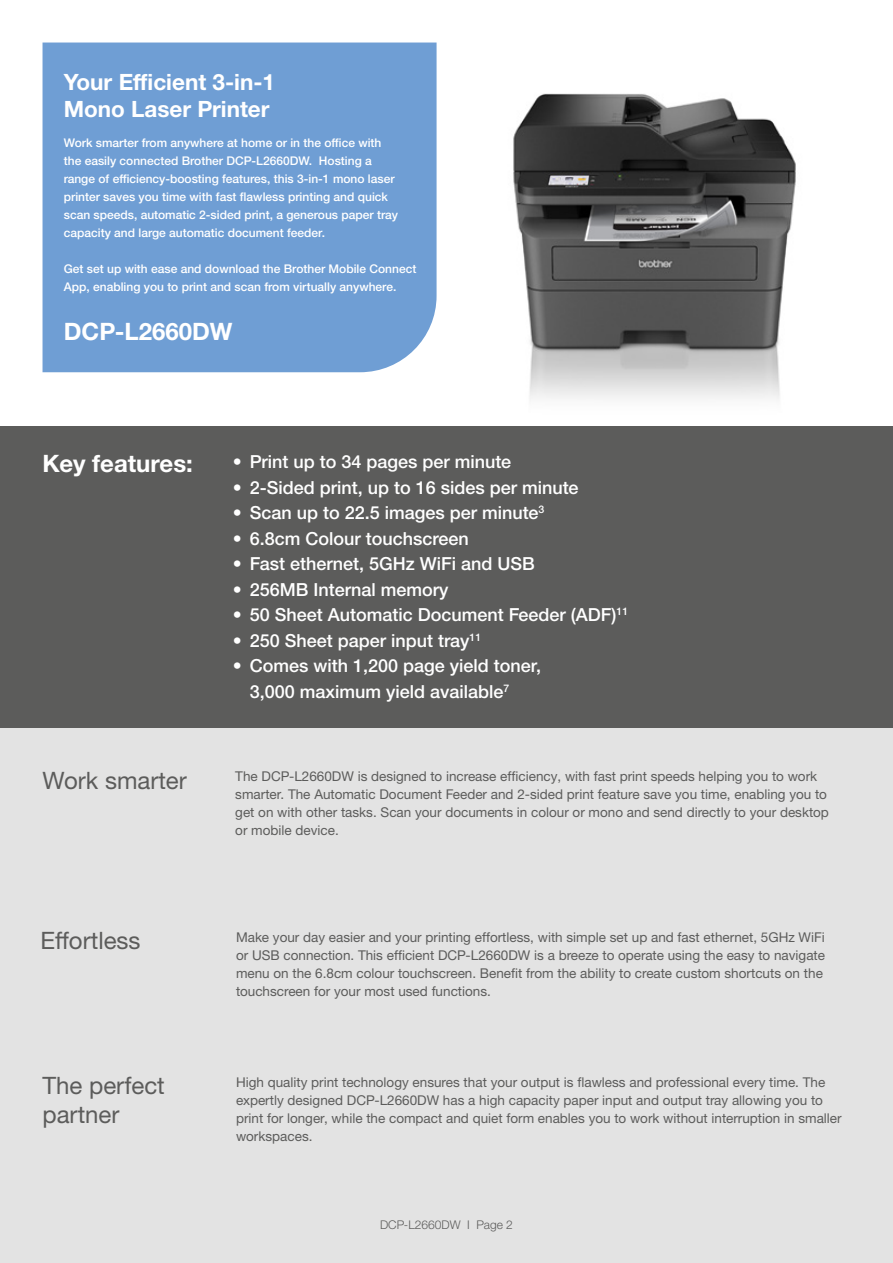
<style>
.page{position:relative;width:893px;height:1263px;background:#fff}
.page>*{position:absolute;margin:0;border:0;box-sizing:border-box;transform-origin:0 0}
.t1{font:24px/28.5px "Helvetica Neue LTW1 G";color:#5c5c5b}
.t2{font:700 24px "Helvetica Neue LTW1 G";color:#fff}
.t3{font:700 22.5px/27px "Helvetica Neue LTW1 G";color:#fff}
.t4{font:500 18px/25.5px "Helvetica Neue LTW1 G";color:#fff}
.t5{font:13.5px/18px "Helvetica Neue LTW1 G";color:#5c5c5b}
.t6{font:500 12px/18px "Helvetica Neue LTW1 G";color:#fff}
.t7{font:300 12px "Helvetica Neue LTW1 G";color:#5c5c5b}
</style>
<div class="page">
<div style="left:0;top:728px;width:893px;height:535px;background:#e3e3e3"></div>
<img style="left:513px;top:93px;width:283px;height:307px">
<div style="left:43px;top:43px;width:394px;height:329px;background:#6f9ed4"></div>
<div style="left:0;top:426px;width:893px;height:302px;background:#5c5c5b"></div>
<h2 class="t3" style="left:64px;top:69px;width:213px">Your Efficient 3-in-1<br>Mono Laser Printer</h2>
<p class="t6" style="left:64px;top:134px;width:336px">Work smarter from anywhere at home or in the office with the easily connected Brother DCP-L2660DW. Hosting a range of efficiency-boosting features, this 3-in-1 mono laser printer saves you time with fast flawless printing and quick scan speeds, automatic 2-sided print, a generous paper tray capacity and large automatic document feeder.</p>
<p class="t6" style="left:64px;top:260px;width:354px">Get set up with ease and download the Brother Mobile Connect<br>App, enabling you to print and scan from virtually anywhere.</p>
<h1 class="t2" style="left:64px;top:317px;width:170px">DCP-L2660DW</h1>
<h1 class="t2" style="left:43px;top:449px;width:152px">Key features:</h1>
<h3 class="t4" style="left:233px;top:449px;width:280px">• Print up to 34 pages per minute</h3>
<h3 class="t4" style="left:233px;top:474px;width:347px">• 2-Sided print, up to 16 sides per minute</h3>
<h3 class="t4" style="left:233px;top:500px;width:313px">• Scan up to 22.5 images per minute<sup>3</sup></h3>
<h3 class="t4" style="left:233px;top:525px;width:238px">• 6.8cm Colour touchscreen</h3>
<h3 class="t4" style="left:233px;top:551px;width:304px">• Fast ethernet, 5GHz WiFi and USB</h3>
<h3 class="t4" style="left:233px;top:576px;width:217px">• 256MB Internal memory</h3>
<h3 class="t4" style="left:233px;top:602px;width:397px">• 50 Sheet Automatic Document Feeder (ADF)<sup>11</sup></h3>
<h3 class="t4" style="left:233px;top:627px;width:250px">• 250 Sheet paper input tray<sup>11</sup></h3>
<h3 class="t4" style="left:250px;top:653px;width:293px;text-indent:-17px">• Comes with 1,200 page yield toner,<br>3,000 maximum yield available<sup>7</sup></h3>
<h1 class="t1" style="left:43px;top:766px;width:146px">Work smarter</h1>
<h1 class="t1" style="left:40px;top:926px;width:102px">Effortless</h1>
<p class="t5" style="left:235px;top:767px;width:595px">The DCP-L2660DW is designed to increase efficiency, with fast print speeds helping you to work smarter. The Automatic Document Feeder and 2-sided print feature save you time, enabling you to get on with other tasks. Scan your documents in colour or mono and send directly to your desktop or mobile device.</p>
<p class="t5" style="left:236px;top:928px;width:590px">Make your day easier and your printing effortless, with simple set up and fast ethernet, 5GHz WiFi or USB connection. This efficient DCP-L2660DW is a breeze to operate using the easy to navigate menu on the 6.8cm colour touchscreen. Benefit from the ability to create custom shortcuts on the touchscreen for your most used functions.</p>
<h1 class="t1" style="left:43px;top:1071px;width:124px">The perfect partner</h1>
<p class="t5" style="left:236px;top:1073px;width:607px">High quality print technology ensures that your output is flawless and professional every time. The expertly designed DCP-L2660DW has a high capacity paper input and output tray allowing you to print for longer, while the compact and quiet form enables you to work without interruption in smaller workspaces.</p>
<p class="t7" style="left:380px;top:1217px;width:134px">DCP-L2660DW I Page 2</p>
</div>
